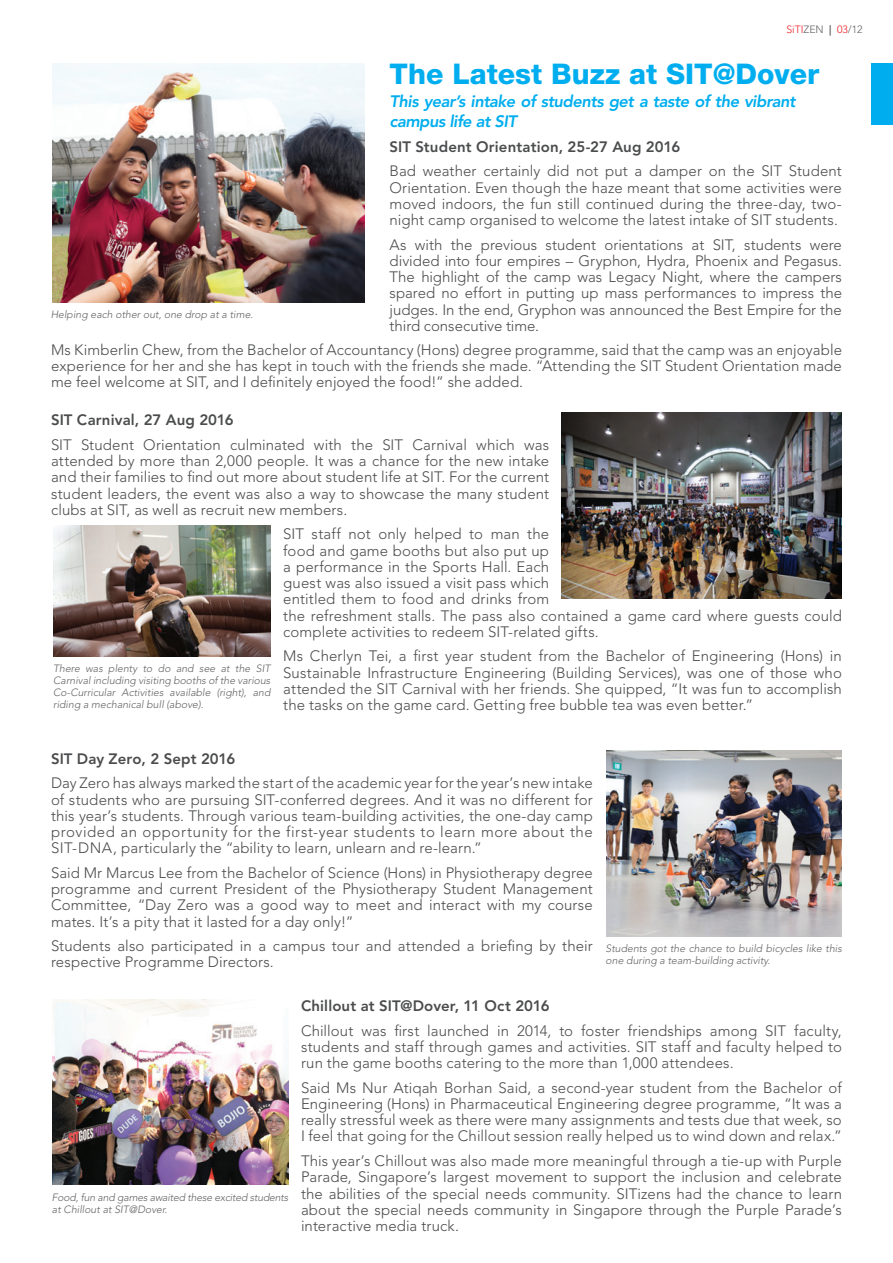
<style>
.page{position:relative;width:893px;height:1263px;background:#fff}
.page>*{position:absolute;margin:0;border:0;box-sizing:border-box;transform-origin:0 0}
.t1{font:800 28.5px "Helvetica Neue LT Std";color:#00aeef}
.t2{font:italic 800 16.5px/19.8px "Avenir LT Std";letter-spacing:-.03em;color:#00aeef}
.t3{font:300 15px/16.2px "Avenir LT Std";letter-spacing:.005em;color:#4b4c4d;text-align:justify}
.t4{font:800 15px "Avenir LT Std";letter-spacing:.005em;color:#4b4c4d}
.t5{font:italic 300 10.5px/12px "Avenir LT Std";color:#636366}
.t6{font:italic 300 10.5px/12px "Avenir LT Std";letter-spacing:-.02em;color:#636366}
.t7{font:300 10.5px "Avenir LT Std";color:#ee1d23}
.s1{color:#636366}
.s2{font-weight:800;color:#636366}
</style>
<div class="page">
<div style="left:872px;top:64px;width:21px;height:61px;background:#00aeef"></div>
<img style="left:606px;top:750px;width:236px;height:186px">
<img style="left:52px;top:999px;width:236px;height:186px">
<img style="left:54px;top:526px;width:216px;height:131px">
<img style="left:562px;top:413px;width:280px;height:186px">
<img style="left:52px;top:64px;width:313px;height:238px">
<p class="t7" style="left:786px;top:24px;width:78px">SiTI<span class="s1">ZEN</span> <span class="s2">|</span> 03<span class="s1">/12</span></p>
<h1 class="t1" style="left:390px;top:57px;width:431px">The Latest Buzz at SIT@Dover</h1>
<p class="t5" style="left:51px;top:309px;width:204px">Helping each other out, one drop at a time.</p>
<p class="t2" style="left:390px;top:92px;width:408px">This year’s intake of students get a taste of the vibrant campus life at SIT</p>
<p class="t4" style="left:390px;top:138px;width:292px">SIT Student Orientation, 25-27 Aug 2016</p>
<p class="t3" style="left:390px;top:163px;width:454px">Bad weather certainly did not put a damper on the SIT Student Orientation. Even though the haze meant that some activities were moved indoors, the fun still continued during the three-day, two&shy;night camp organised to welcome the latest intake of SIT students.</p>
<p class="t3" style="left:390px;top:236px;width:454px">As with the previous student orientations at SIT, students were divided into four empires – Gryphon, Hydra, Phoenix and Pegasus.<br>The highlight of the camp was Legacy Night, where the campers spared no effort in putting up mass performances to impress the judges. In the end, Gryphon was announced the Best Empire for the third consecutive time.</p>
<p class="t3" style="left:51px;top:342px;width:792px">Ms Kimberlin Chew, from the Bachelor of Accountancy (Hons) degree programme, said that the camp was an enjoyable experience for her and she has kept in touch with the friends she made. “Attending the SIT Student Orientation made me feel welcome at SIT, and I definitely enjoyed the food!” she added.</p>
<p class="t4" style="left:51px;top:411px;width:184px">SIT Carnival, 27 Aug 2016</p>
<p class="t3" style="left:51px;top:437px;width:500px">SIT Student Orientation culminated with the SIT Carnival which was attended by more than 2,000 people. It was a chance for the new intake and their families to find out more about student life at SIT. For the current student leaders, the event was also a way to showcase the many student clubs at SIT, as well as recruit new members.</p>
<p class="t3" style="left:283px;top:526px;width:560px;text-align:left">SIT staff not only helped to man the<br>food and game booths but also put up<br>a performance in the Sports Hall. Each<br>guest was also issued a visit pass which<br>entitled them to food and drinks from<br>the refreshment stalls. The pass also contained a game card where guests could complete activities to redeem SIT-related gifts.</p>
<p class="t3" style="left:283px;top:648px;width:560px">Ms Cherlyn Tei, a first year student from the Bachelor of Engineering (Hons) in Sustainable Infrastructure Engineering (Building Services), was one of those who attended the SIT Carnival with her friends. She quipped, “It was fun to accomplish the tasks on the game card. Getting free bubble tea was even better.”</p>
<p class="t5" style="left:53px;top:662px;width:219px;text-align:justify">There was plenty to do and see at the SIT Carnival including visiting booths of the various Co-Curricular Activities available (right), and riding a mechanical bull (above).</p>
<p class="t4" style="left:51px;top:750px;width:186px">SIT Day Zero, 2 Sept 2016</p>
<p class="t3" style="left:51px;top:775px;width:543px">Day Zero has always marked the start of the academic year for the year’s new intake of students who are pursuing SIT-conferred degrees. And it was no different for this year’s students. Through various team-building activities, the one-day camp provided an opportunity for the first-year students to learn more about the SIT-DNA, particularly the “ability to learn, unlearn and re-learn.”</p>
<p class="t3" style="left:51px;top:865px;width:543px">Said Mr Marcus Lee from the Bachelor of Science (Hons) in Physiotherapy degree programme and current President of the Physiotherapy Student Management Committee, “Day Zero was a good way to meet and interact with my course mates. It’s a pity that it lasted for a day only!”</p>
<p class="t3" style="left:51px;top:938px;width:543px">Students also participated in a campus tour and attended a briefing by their respective Programme Directors.</p>
<p class="t5" style="left:606px;top:942px;width:238px">Students got the chance to build bicycles like this one during a team-building activity.</p>
<p class="t6" style="left:52px;top:1191px;width:238px">Food, fun and games awaited these excited students at Chillout at SIT@Dover.</p>
<p class="t4" style="left:301px;top:997px;width:250px">Chillout at SIT@Dover, 11 Oct 2016</p>
<p class="t3" style="left:301px;top:1022px;width:542px">Chillout was first launched in 2014, to foster friendships among SIT faculty, students and staff through games and activities. SIT staff and faculty helped to run the game booths catering to the more than 1,000 attendees.</p>
<p class="t3" style="left:301px;top:1079px;width:542px">Said Ms Nur Atiqah Borhan Said, a second-year student from the Bachelor of Engineering (Hons) in Pharmaceutical Engineering degree programme, “It was a really stressful week as there were many assignments and tests due that week, so I feel that going for the Chillout session really helped us to wind down and relax.”</p>
<p class="t3" style="left:301px;top:1153px;width:542px">This year’s Chillout was also made more meaningful through a tie-up with Purple Parade, Singapore’s largest movement to support the inclusion and celebrate the abilities of the special needs community. SITizens had the chance to learn about the special needs community in Singapore through the Purple Parade’s interactive media truck.</p>
</div>
